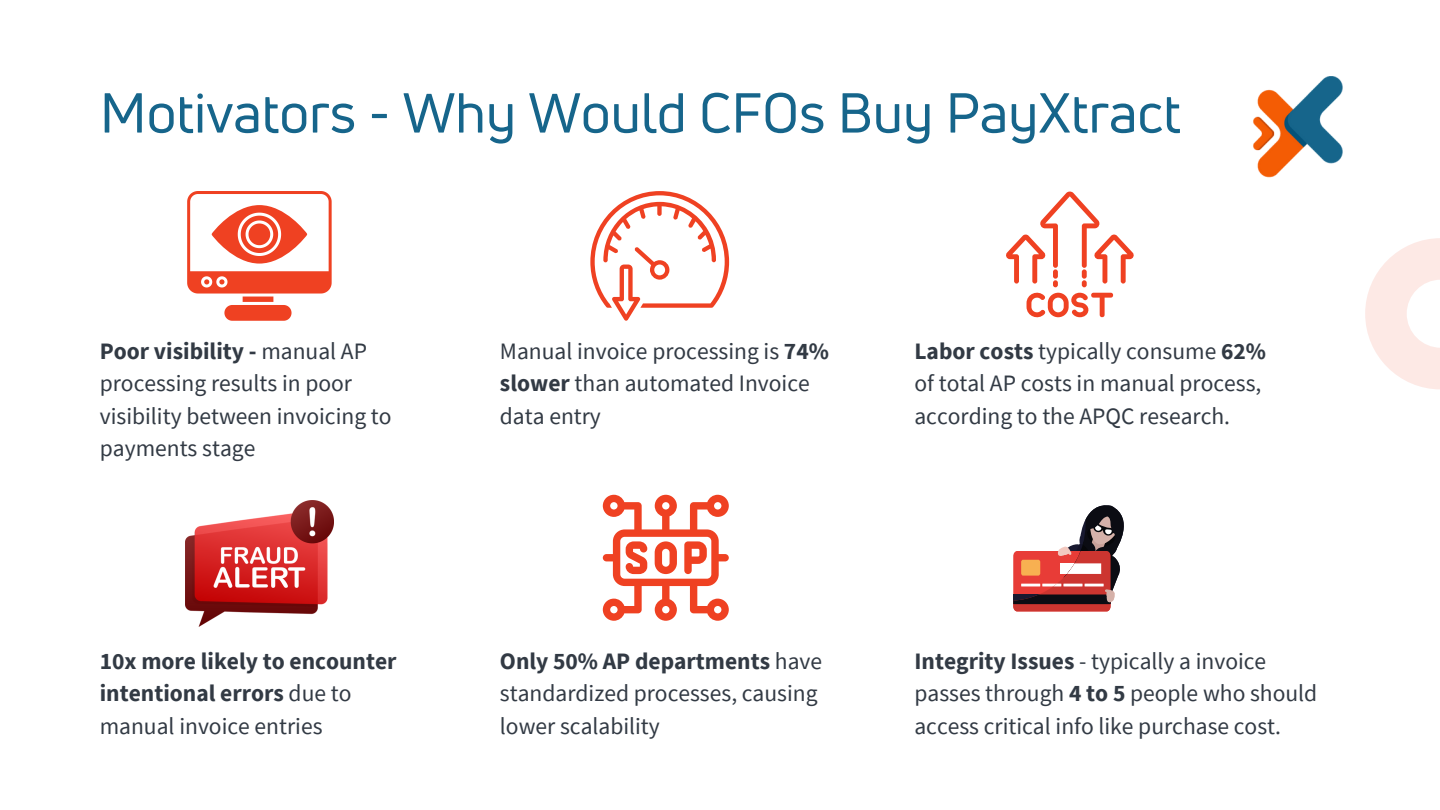
<style>
.page{position:relative;width:1440px;height:810px;background:#fff}
.page>*{position:absolute;margin:0;border:0;box-sizing:border-box;transform-origin:0 0}
.t1{font:55px "Uni Neue";color:#16658b}
.t2{font:23.5px/32.3px "Source Sans Pro";color:#323a44}
.t3{font:700 23.5px/32.3px "Source Sans Pro";color:#323a44}
.s1{font-weight:700}
.s2{font-weight:400}
</style>
<div class="page">
<svg style="left:1365px;top:238px;width:75px;height:151px;fill:#fde9e5"></svg>
<img style="left:1253px;top:77px;width:90px;height:101px">
<svg style="left:187px;top:191px;width:145px;height:130px"></svg>
<svg style="left:590px;top:191px;width:139px;height:130px"></svg>
<svg style="left:1006px;top:191px;width:128px;height:127px"></svg>
<img style="left:186px;top:500px;width:147px;height:126px">
<svg style="left:603px;top:495px;width:126px;height:126px"></svg>
<svg style="left:1013px;top:505px;width:111px;height:106px"></svg>
<h1 class="t1" style="left:100px;top:75px;width:1083px">Motivators - Why Would CFOs Buy PayXtract</h1>
<p class="t2" style="left:100px;top:335px;width:293px"><span class="s1">Poor visibility -</span> manual AP processing results in poor visibility between invoicing to payments stage</p>
<p class="t2" style="left:500px;top:335px;width:331px">Manual invoice processing is <span class="s1">74% slower</span> than automated Invoice data entry</p>
<p class="t2" style="left:914px;top:335px;width:353px"><span class="s1">Labor costs</span> typically consume <span class="s1">62% </span>of total AP costs in manual process, according to the APQC research.</p>
<p class="t3" style="left:100px;top:645px;width:298px">10x more likely to encounter intentional errors <span class="s2">due to manual invoice entries</span></p>
<p class="t2" style="left:500px;top:645px;width:324px"><span class="s1">Only 50% AP departments</span> have standardized processes, causing lower scalability</p>
<p class="t2" style="left:914px;top:645px;width:404px"><span class="s1">Integrity Issues</span> - typically a invoice passes through <span class="s1">4 to 5</span> people who should access critical info like purchase cost.</p>
</div>
